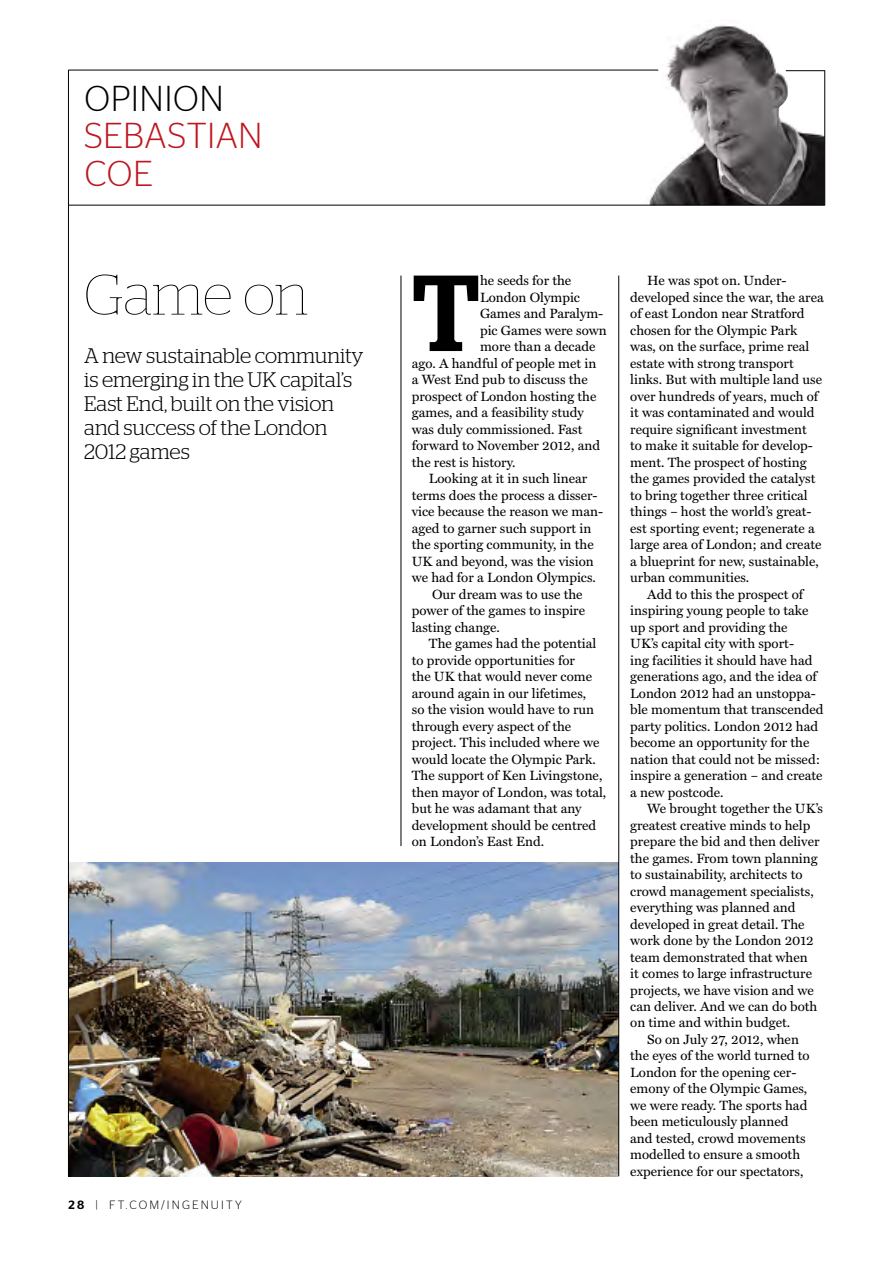
<style>
.page{position:relative;width:893px;height:1263px;background:#fff}
.page>*{position:absolute;margin:0;border:0;box-sizing:border-box;transform-origin:0 0}
.t1{font:107.85px "Stag Medium OV MBWIJC";color:#000}
.t2{font:57px "Stag Thin OV OBWIJC";letter-spacing:.005em;color:#000}
.t3{font:36px/37.5px "Stag Sans Light OV KBWIJC";letter-spacing:.01em;color:#bd161f}
.t4{font:21px/24px "Stag Light OV PBWIJC";letter-spacing:-.005em;color:#000}
.t5{font:13.5px "Miller Text Roman OV NBWIJC";color:#000}
.t6{font:12px "Stag Sans Light OV KBWIJC";letter-spacing:.175em;color:#000}
.s1{color:#000}
.s2{font-family:"Stag Sans Medium OV LBWIJC"}
</style>
<div class="page">
<img style="left:69px;top:862px;width:549px;height:314px">
<hr style="left:68px;top:70px;width:590px;height:1px;background:#000">
<hr style="left:68px;top:70px;width:1px;height:1106px;background:#000">
<hr style="left:618px;top:276px;width:1px;height:900px;background:#000">
<hr style="left:401px;top:276px;width:1px;height:570px;background:#000">
<img style="left:639px;top:25px;width:186px;height:180px">
<hr style="left:68px;top:205px;width:757px;height:1px;background:#000">
<hr style="left:824px;top:71px;width:1px;height:134px;background:#000">
<p class="t3" style="left:84px;top:79px;width:179px"><span class="s1">OPINION<br></span>SEBASTIAN<br>COE</p>
<p class="t2" style="left:84px;top:263px;width:225px">Game on</p>
<p class="t4" style="left:84px;top:343px;width:281px">A new sustainable community is emerging in the UK capital’s<br>East End, built on the vision and success of the London<br>2012 games</p>
<p class="t6" style="left:69px;top:1198px;width:175px"><span class="s2">28</span> | FT.COM/INGENUITY</p>
<p class="t1" style="left:412px;top:249px;width:70px">T</p>
<p class="t5" style="left:480px;top:277px;width:93px">he seeds for the</p>
<p class="t5" style="left:480px;top:293px;width:101px">London Olympic</p>
<p class="t5" style="left:480px;top:310px;width:125px">Games and Paralym-</p>
<p class="t5" style="left:480px;top:326px;width:128px">pic Games were sown</p>
<p class="t5" style="left:480px;top:343px;width:117px">more than a decade</p>
<p class="t5" style="left:412px;top:359px;width:186px">ago. A handful of people met in</p>
<p class="t5" style="left:412px;top:376px;width:178px">a West End pub to discuss the</p>
<p class="t5" style="left:412px;top:392px;width:186px">prospect of London hosting the</p>
<p class="t5" style="left:412px;top:409px;width:173px">games, and a feasibility study</p>
<p class="t5" style="left:412px;top:425px;width:172px">was duly commissioned. Fast</p>
<p class="t5" style="left:412px;top:442px;width:190px">forward to November 2012, and</p>
<p class="t5" style="left:412px;top:458px;width:105px">the rest is history.</p>
<p class="t5" style="left:429px;top:474px;width:160px">Looking at it in such linear</p>
<p class="t5" style="left:412px;top:491px;width:187px">terms does the process a disser-</p>
<p class="t5" style="left:412px;top:507px;width:193px">vice because the reason we man-</p>
<p class="t5" style="left:412px;top:524px;width:181px">aged to garner such support in</p>
<p class="t5" style="left:412px;top:540px;width:183px">the sporting community, in the</p>
<p class="t5" style="left:412px;top:557px;width:183px">UK and beyond, was the vision</p>
<p class="t5" style="left:412px;top:573px;width:186px">we had for a London Olympics.</p>
<p class="t5" style="left:432px;top:590px;width:152px">Our dream was to use the</p>
<p class="t5" style="left:412px;top:606px;width:175px">power of the games to inspire</p>
<p class="t5" style="left:412px;top:623px;width:90px">lasting change.</p>
<p class="t5" style="left:429px;top:639px;width:169px">The games had the potential</p>
<p class="t5" style="left:412px;top:656px;width:165px">to provide opportunities for</p>
<p class="t5" style="left:412px;top:672px;width:182px">the UK that would never come</p>
<p class="t5" style="left:412px;top:689px;width:176px">around again in our lifetimes,</p>
<p class="t5" style="left:412px;top:705px;width:184px">so the vision would have to run</p>
<p class="t5" style="left:412px;top:722px;width:161px">through every aspect of the</p>
<p class="t5" style="left:412px;top:738px;width:189px">project. This included where we</p>
<p class="t5" style="left:412px;top:755px;width:185px">would locate the Olympic Park.</p>
<p class="t5" style="left:412px;top:771px;width:192px">The support of Ken Livingstone,</p>
<p class="t5" style="left:412px;top:788px;width:196px">then mayor of London, was total,</p>
<p class="t5" style="left:412px;top:804px;width:171px">but he was adamant that any</p>
<p class="t5" style="left:412px;top:821px;width:186px">development should be centred</p>
<p class="t5" style="left:412px;top:837px;width:134px">on London’s East End.</p>
<p class="t5" style="left:647px;top:277px;width:141px">He was spot on. Under-</p>
<p class="t5" style="left:630px;top:293px;width:195px">developed since the war, the area</p>
<p class="t5" style="left:630px;top:310px;width:176px">of east London near Stratford</p>
<p class="t5" style="left:630px;top:326px;width:169px">chosen for the Olympic Park</p>
<p class="t5" style="left:630px;top:343px;width:181px">was, on the surface, prime real</p>
<p class="t5" style="left:630px;top:359px;width:165px">estate with strong transport</p>
<p class="t5" style="left:630px;top:376px;width:193px">links. But with multiple land use</p>
<p class="t5" style="left:630px;top:392px;width:190px">over hundreds of years, much of</p>
<p class="t5" style="left:630px;top:409px;width:186px">it was contaminated and would</p>
<p class="t5" style="left:630px;top:425px;width:178px">require significant investment</p>
<p class="t5" style="left:630px;top:442px;width:184px">to make it suitable for develop-</p>
<p class="t5" style="left:630px;top:458px;width:178px">ment. The prospect of hosting</p>
<p class="t5" style="left:630px;top:474px;width:187px">the games provided the catalyst</p>
<p class="t5" style="left:630px;top:491px;width:179px">to bring together three critical</p>
<p class="t5" style="left:630px;top:507px;width:183px">things – host the world’s great-</p>
<p class="t5" style="left:630px;top:524px;width:186px">est sporting event; regenerate a</p>
<p class="t5" style="left:630px;top:540px;width:193px">large area of London; and create</p>
<p class="t5" style="left:630px;top:557px;width:190px">a blueprint for new, sustainable,</p>
<p class="t5" style="left:630px;top:573px;width:121px">urban communities.</p>
<p class="t5" style="left:647px;top:590px;width:157px">Add to this the prospect of</p>
<p class="t5" style="left:630px;top:606px;width:180px">inspiring young people to take</p>
<p class="t5" style="left:630px;top:623px;width:159px">up sport and providing the</p>
<p class="t5" style="left:630px;top:639px;width:165px">UK’s capital city with sport-</p>
<p class="t5" style="left:630px;top:656px;width:184px">ing facilities it should have had</p>
<p class="t5" style="left:630px;top:672px;width:188px">generations ago, and the idea of</p>
<p class="t5" style="left:630px;top:689px;width:187px">London 2012 had an unstoppa-</p>
<p class="t5" style="left:630px;top:705px;width:195px">ble momentum that transcended</p>
<p class="t5" style="left:630px;top:722px;width:189px">party politics. London 2012 had</p>
<p class="t5" style="left:630px;top:738px;width:181px">become an opportunity for the</p>
<p class="t5" style="left:630px;top:755px;width:191px">nation that could not be missed:</p>
<p class="t5" style="left:630px;top:771px;width:194px">inspire a generation – and create</p>
<p class="t5" style="left:630px;top:788px;width:95px">a new postcode.</p>
<p class="t5" style="left:647px;top:804px;width:177px">We brought together the UK’s</p>
<p class="t5" style="left:630px;top:821px;width:182px">greatest creative minds to help</p>
<p class="t5" style="left:630px;top:837px;width:191px">prepare the bid and then deliver</p>
<p class="t5" style="left:630px;top:854px;width:189px">the games. From town planning</p>
<p class="t5" style="left:630px;top:870px;width:174px">to sustainability, architects to</p>
<p class="t5" style="left:630px;top:887px;width:185px">crowd management specialists,</p>
<p class="t5" style="left:630px;top:903px;width:167px">everything was planned and</p>
<p class="t5" style="left:630px;top:920px;width:176px">developed in great detail. The</p>
<p class="t5" style="left:630px;top:936px;width:185px">work done by the London 2012</p>
<p class="t5" style="left:630px;top:953px;width:179px">team demonstrated that when</p>
<p class="t5" style="left:630px;top:969px;width:183px">it comes to large infrastructure</p>
<p class="t5" style="left:630px;top:986px;width:185px">projects, we have vision and we</p>
<p class="t5" style="left:630px;top:1002px;width:189px">can deliver. And we can do both</p>
<p class="t5" style="left:630px;top:1019px;width:162px">on time and within budget.</p>
<p class="t5" style="left:647px;top:1035px;width:153px">So on July 27, 2012, when</p>
<p class="t5" style="left:630px;top:1052px;width:181px">the eyes of the world turned to</p>
<p class="t5" style="left:630px;top:1068px;width:168px">London for the opening cer-</p>
<p class="t5" style="left:630px;top:1085px;width:179px">emony of the Olympic Games,</p>
<p class="t5" style="left:630px;top:1101px;width:179px">we were ready. The sports had</p>
<p class="t5" style="left:630px;top:1118px;width:160px">been meticulously planned</p>
<p class="t5" style="left:630px;top:1134px;width:177px">and tested, crowd movements</p>
<p class="t5" style="left:630px;top:1151px;width:171px">modelled to ensure a smooth</p>
<p class="t5" style="left:630px;top:1167px;width:175px">experience for our spectators,</p>
</div>
